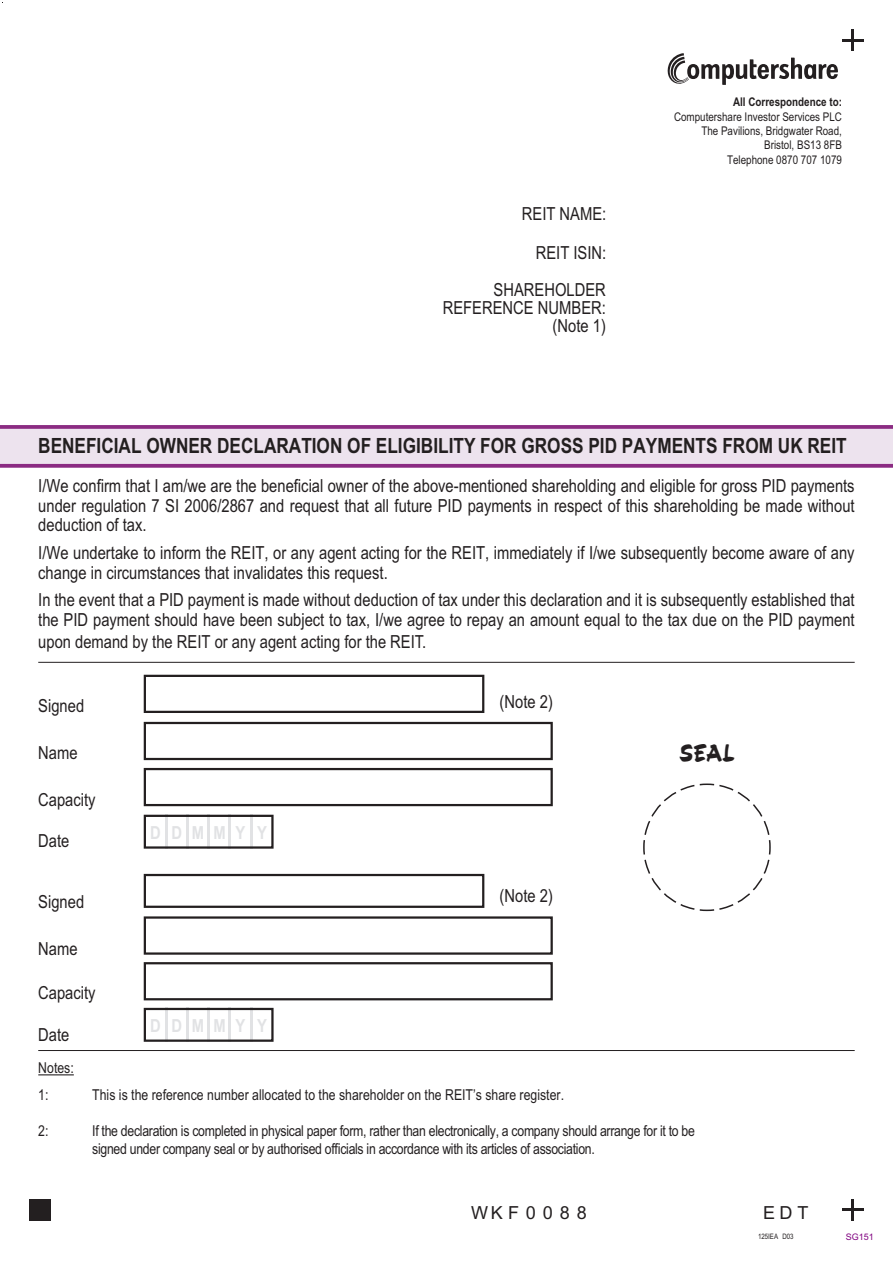
<style>
.page{position:relative;width:893px;height:1263px;background:#fff}
.page>*{position:absolute;margin:0;border:0;box-sizing:border-box;transform-origin:0 0}
.t1{font:27px "Hand Drawn Plain";color:#231f20}
.t2{font:700 21px "Arial Narrow";color:#231f20}
.t3{font:18px/19.5px "Arial Narrow";color:#231f20}
.t4{font:700 18px "Arial Narrow";letter-spacing:.53em;color:#e1e2e4}
.t5{font:18px "Arial";letter-spacing:.375em;color:#231f20}
.t6{font:18px "Arial";letter-spacing:.335em;color:#231f20}
.t7{font:15px/26.2px "Arial Narrow";letter-spacing:-.02em;color:#231f20}
.t8{font:15px "Arial Narrow";color:#231f20}
.t9{font:12px/14.4px "Arial Narrow";color:#231f20;text-align:right}
.t10{font:700 12px "Arial Narrow";color:#231f20}
.t11{font:9px "Arial";color:#800080}
.t12{font:7.5px "Arial Narrow";color:#231f20}
</style>
<div class="page">
<div style="left:0;top:425px;width:893px;height:43px;background:#ede3ee"></div>
<svg style="left:0;top:464px;width:893px;height:4px;background:#92398a"></svg>
<svg style="left:0;top:425px;width:893px;height:4px;background:#903688"></svg>
<hr style="left:851px;top:30px;width:3px;height:21px;background:#231f20">
<hr style="left:842px;top:39px;width:21px;height:3px;background:#231f20">
<hr style="left:851px;top:1199px;width:3px;height:21px;background:#231f20">
<hr style="left:842px;top:1208px;width:21px;height:3px;background:#231f20">
<div style="left:30px;top:1199px;width:21px;height:21px;background:#231f20"></div>
<hr style="left:38px;top:662px;width:817px;height:1px;background:#231f20">
<hr style="left:38px;top:1050px;width:817px;height:1px;background:#231f20">
<svg style="left:643px;top:783px;width:128px;height:129px"></svg>
<hr style="left:38px;top:1074px;width:36px;height:1px;background:#231f20">
<div style="left:144px;top:675px;width:340px;height:38px;border:2px solid #231f20"></div>
<hr style="left:165px;top:1008px;width:2px;height:34px;background:#e1e2e4">
<hr style="left:186px;top:1008px;width:2px;height:34px;background:#e1e2e4">
<hr style="left:207px;top:1008px;width:3px;height:34px;background:#e1e2e4">
<hr style="left:229px;top:1008px;width:2px;height:34px;background:#e1e2e4">
<hr style="left:250px;top:1008px;width:2px;height:34px;background:#e1e2e4">
<div style="left:144px;top:1008px;width:130px;height:34px;border:2px solid #231f20"></div>
<hr style="left:165px;top:815px;width:2px;height:34px;background:#e1e2e4">
<hr style="left:186px;top:815px;width:2px;height:34px;background:#e1e2e4">
<hr style="left:207px;top:815px;width:3px;height:34px;background:#e1e2e4">
<hr style="left:229px;top:815px;width:2px;height:34px;background:#e1e2e4">
<hr style="left:250px;top:815px;width:2px;height:34px;background:#e1e2e4">
<div style="left:144px;top:815px;width:130px;height:34px;border:2px solid #231f20"></div>
<div style="left:144px;top:722px;width:409px;height:38px;border:2px solid #231f20"></div>
<div style="left:144px;top:962px;width:409px;height:38px;border:2px solid #231f20"></div>
<div style="left:144px;top:768px;width:409px;height:38px;border:2px solid #231f20"></div>
<div style="left:144px;top:916px;width:409px;height:39px;border:2px solid #231f20"></div>
<div style="left:144px;top:874px;width:340px;height:34px;border:2px solid #231f20"></div>
<svg style="left:667px;top:53px;width:171px;height:31px"></svg>
<p class="t3" style="left:494px;top:194px;width:114px;line-height:38.2px;text-align:right">REIT NAME:<br>REIT ISIN:<br>SHAREHOLDER</p>
<p class="t3" style="left:443px;top:298px;width:165px;line-height:18px;text-align:right">REFERENCE NUMBER: (Note 1)</p>
<p class="t10" style="left:733px;top:93px;width:110px">All Correspondence to:</p>
<p class="t9" style="left:674px;top:109px;width:169px">Computershare Investor Services PLC<br>The Pavilions, Bridgwater Road,<br>Bristol, BS13 8FB<br>Telephone 0870 707 1079</p>
<p class="t2" style="left:38px;top:430px;width:810px">BENEFICIAL OWNER DECLARATION OF ELIGIBILITY FOR GROSS PID PAYMENTS FROM UK REIT</p>
<p class="t3" style="left:38px;top:476px;width:818px;text-align:justify">I/We confirm that I am/we are the beneficial owner of the above-mentioned shareholding and eligible for gross PID payments under regulation 7 SI 2006/2867 and request that all future PID payments in respect of this shareholding be made without deduction of tax.</p>
<p class="t3" style="left:38px;top:542px;width:818px">I/We undertake to inform the REIT, or any agent acting for the REIT, immediately if I/we subsequently become aware of any change in circumstances that invalidates this request.</p>
<p class="t3" style="left:38px;top:590px;width:818px">In the event that a PID payment is made without deduction of tax under this declaration and it is subsequently established that the PID payment should have been subject to tax, I/we agree to repay an amount equal to the tax due on the PID payment</p>
<p class="t3" style="left:38px;top:631px;width:390px">upon demand by the REIT or any agent acting for the REIT.</p>
<p class="t3" style="left:38px;top:695px;width:47px">Signed</p>
<p class="t3" style="left:500px;top:691px;width:55px">(Note 2)</p>
<p class="t3" style="left:38px;top:742px;width:41px">Name</p>
<h1 class="t1" style="left:680px;top:736px;width:57px">SEAL</h1>
<p class="t3" style="left:38px;top:789px;width:59px">Capacity</p>
<p class="t3" style="left:38px;top:830px;width:33px">Date</p>
<p class="t4" style="left:150px;top:818px;width:118px">DDMMY Y</p>
<p class="t3" style="left:38px;top:891px;width:47px">Signed</p>
<p class="t3" style="left:500px;top:885px;width:55px">(Note 2)</p>
<p class="t3" style="left:38px;top:938px;width:41px">Name</p>
<p class="t3" style="left:38px;top:982px;width:59px">Capacity</p>
<p class="t3" style="left:38px;top:1024px;width:33px">Date</p>
<p class="t4" style="left:150px;top:1012px;width:118px">DDMMY Y</p>
<p class="t7" style="left:38px;top:1054px;width:37px">Notes:<br>1:</p>
<p class="t8" style="left:92px;top:1083px;width:473px">This is the reference number allocated to the shareholder on the REIT’s share register.</p>
<p class="t7" style="left:38px;top:1116px;width:12px">2:</p>
<p class="t7" style="left:92px;top:1121px;width:604px;line-height:18px">If the declaration is completed in physical paper form, rather than electronically, a company should arrange for it to be signed under company seal or by authorised officials in accordance with its articles of association.</p>
<p class="t5" style="left:471px;top:1202px;width:117px">WKF0088</p>
<p class="t6" style="left:763px;top:1202px;width:47px">EDT</p>
<p class="t12" style="left:758px;top:1231px;width:37px">125IEA D03</p>
<p class="t11" style="left:846px;top:1232px;width:30px">SG151</p>
</div>
